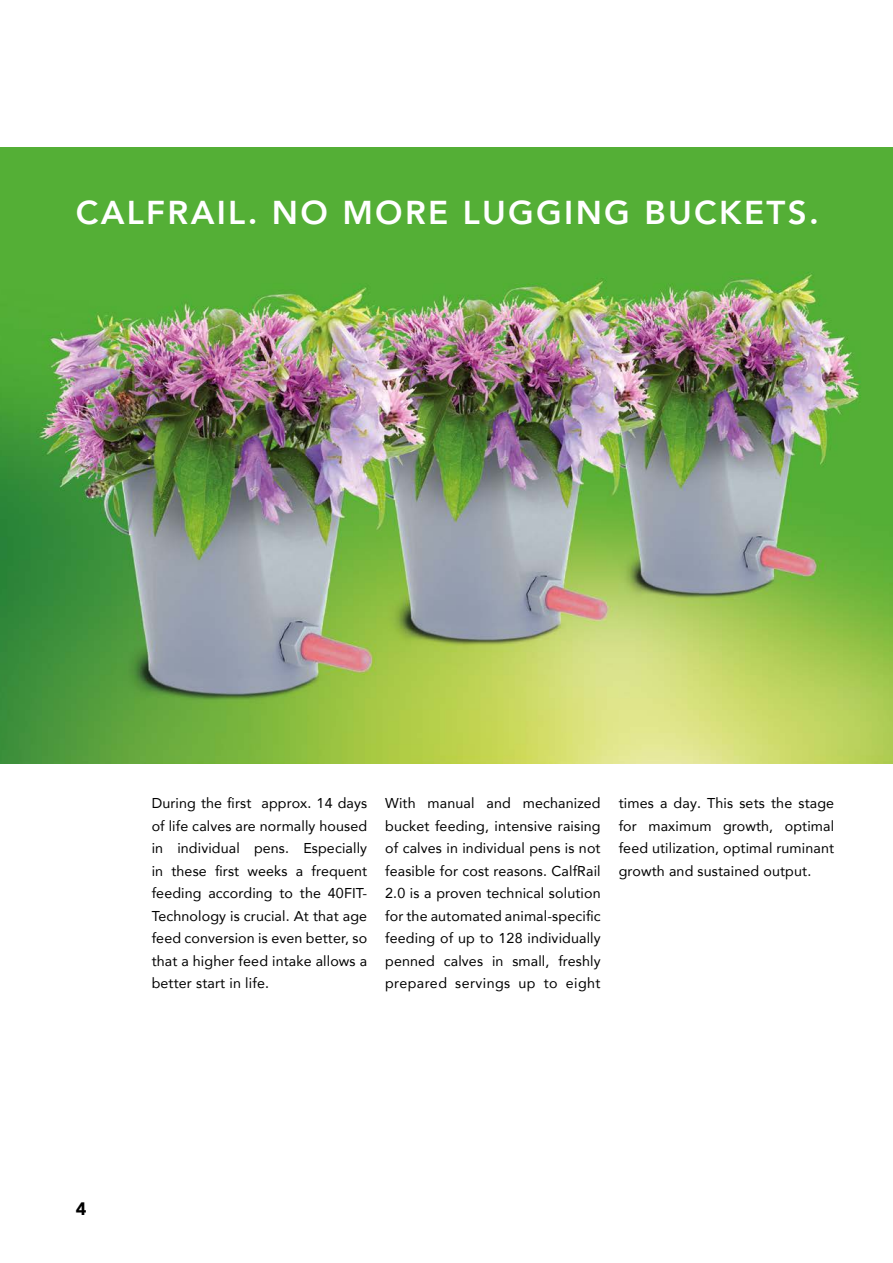
<style>
.page{position:relative;width:893px;height:1263px;background:#fff}
.page>*{position:absolute;margin:0;border:0;box-sizing:border-box;transform-origin:0 0}
.t1{font:800 33px "Avenir LT Com";letter-spacing:.07em;color:#fff}
.t2{font:900 18px "Avenir LT Com";color:#000}
.t3{font:14.25px/22.5px "Avenir LT Com";letter-spacing:.01em;color:#000;text-align:justify}
</style>
<div class="page">
<img style="left:0;top:147px;width:893px;height:616px">
<h1 class="t1" style="left:76px;top:193px;width:744px">CALFRAIL. NO MORE LUGGING BUCKETS.</h1>
<p class="t3" style="left:152px;top:792px;width:217px">During the first approx. 14 days of life calves are normally housed in individual pens. Especially in these first weeks a frequent feeding according to the 40FIT-Technology is crucial. At that age feed conversion is even better, so that a higher feed intake allows a better start in life.</p>
<p class="t3" style="left:385px;top:792px;width:217px">With manual and mechanized bucket feeding, intensive raising of calves in individual pens is not feasible for cost reasons. CalfRail 2.0 is a proven technical solution for the automated animal-specific feeding of up to 128 individually penned calves in small, freshly prepared servings up to eight</p>
<p class="t3" style="left:619px;top:792px;width:217px">times a day. This sets the stage for maximum growth, optimal feed utilization, optimal ruminant growth and sustained output.</p>
<p class="t2" style="left:76px;top:1198px;width:12px">4</p>
</div>
